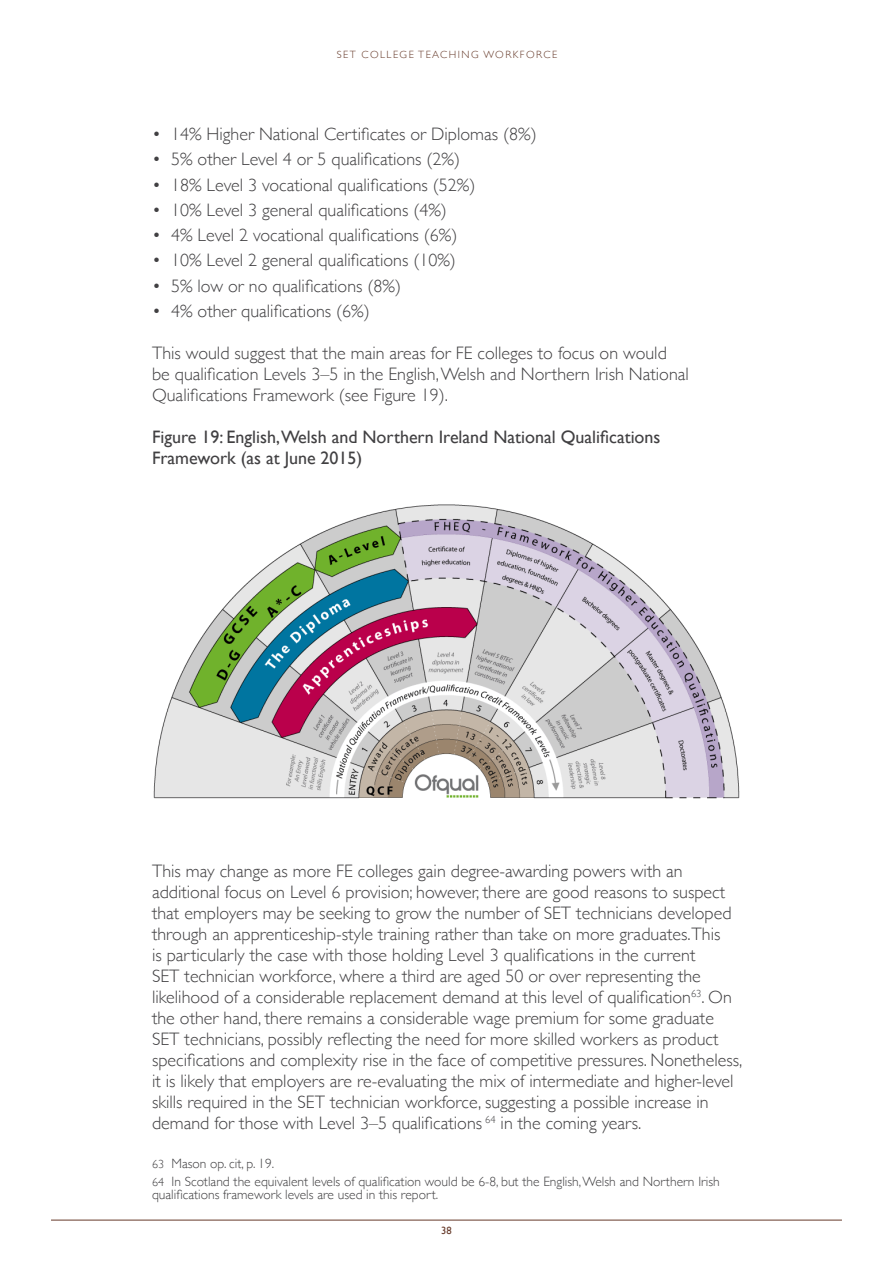
<style>
.page{position:relative;width:893px;height:1263px;background:#fff}
.page>*{position:absolute;margin:0;border:0;box-sizing:border-box;transform-origin:0 0}
.t1{font:300 18px/21px "Gill Sans";color:#414042}
.t2{font:18px/21px "Gill Sans";color:#414042}
.t3{font:300 13.5px/17.7px "Gill Sans";color:#414042}
.t4{font:300 10.5px "Gill Sans";letter-spacing:.14em;color:#663a2a}
.t5{font:10.5px "Gill Sans";color:#663a2a}
.s1{font-size:12px}
</style>
<div class="page">
<hr style="left:51px;top:1220px;width:791px;height:1px;background:#663a2a">
<img style="left:153px;top:504px;width:587px;height:294px">
<p class="t4" style="left:337px;top:47px;width:222px">SET COLLEGE TEACHING WORKFORCE</p>
<p class="t1" style="left:152px;top:123px;width:386px">• 14% Higher National Certificates or Diplomas (8%)</p>
<p class="t1" style="left:152px;top:148px;width:310px">• 5% other Level 4 or 5 qualifications (2%)</p>
<p class="t1" style="left:152px;top:173px;width:325px">• 18% Level 3 vocational qualifications (52%)</p>
<p class="t1" style="left:152px;top:199px;width:296px">• 10% Level 3 general qualifications (4%)</p>
<p class="t1" style="left:152px;top:224px;width:307px">• 4% Level 2 vocational qualifications (6%)</p>
<p class="t1" style="left:152px;top:249px;width:305px">• 10% Level 2 general qualifications (10%)</p>
<p class="t1" style="left:152px;top:274px;width:251px">• 5% low or no qualifications (8%)</p>
<p class="t1" style="left:152px;top:300px;width:219px">• 4% other qualifications (6%)</p>
<p class="t1" style="left:152px;top:342px;width:538px">This would suggest that the main areas for FE colleges to focus on would be qualification Levels 3–5 in the English, Welsh and Northern Irish National<br>Qualifications Framework (see Figure 19).</p>
<p class="t2" style="left:152px;top:426px;width:510px">Figure 19: English,Welsh and Northern Ireland National Qualifications<br>Framework (as at June 2015)</p>
<p class="t1" style="left:152px;top:860px;width:592px">This may change as more FE colleges gain degree-awarding powers with an additional focus on Level 6 provision; however, there are good reasons to suspect that employers may be seeking to grow the number of SET technicians developed through an apprenticeship-style training rather than take on more graduates.This<br>is particularly the case with those holding Level 3 qualifications in the current<br>SET technician workforce, where a third are aged 50 or over representing the likelihood of a considerable replacement demand at this level of qualification<sup>63</sup>. On the other hand, there remains a considerable wage premium for some graduate SET technicians, possibly reflecting the need for more skilled workers as product specifications and complexity rise in the face of competitive pressures. Nonetheless, it is likely that employers are re-evaluating the mix of intermediate and higher-level skills required in the SET technician workforce, suggesting a possible increase in demand for those with Level 3–5 qualifications <sup>64</sup> in the coming years.</p>
<p class="t3" style="left:152px;top:1154px;width:569px"><span class="s1">63</span> Mason op. cit, p. 19.<br><span class="s1">64</span> In Scotland the equivalent levels of qualification would be 6-8, but the English, Welsh and Northern Irish</p>
<p class="t3" style="left:152px;top:1185px;width:288px">qualifications framework levels are used in this report.</p>
<p class="t5" style="left:441px;top:1224px;width:12px">38</p>
</div>
